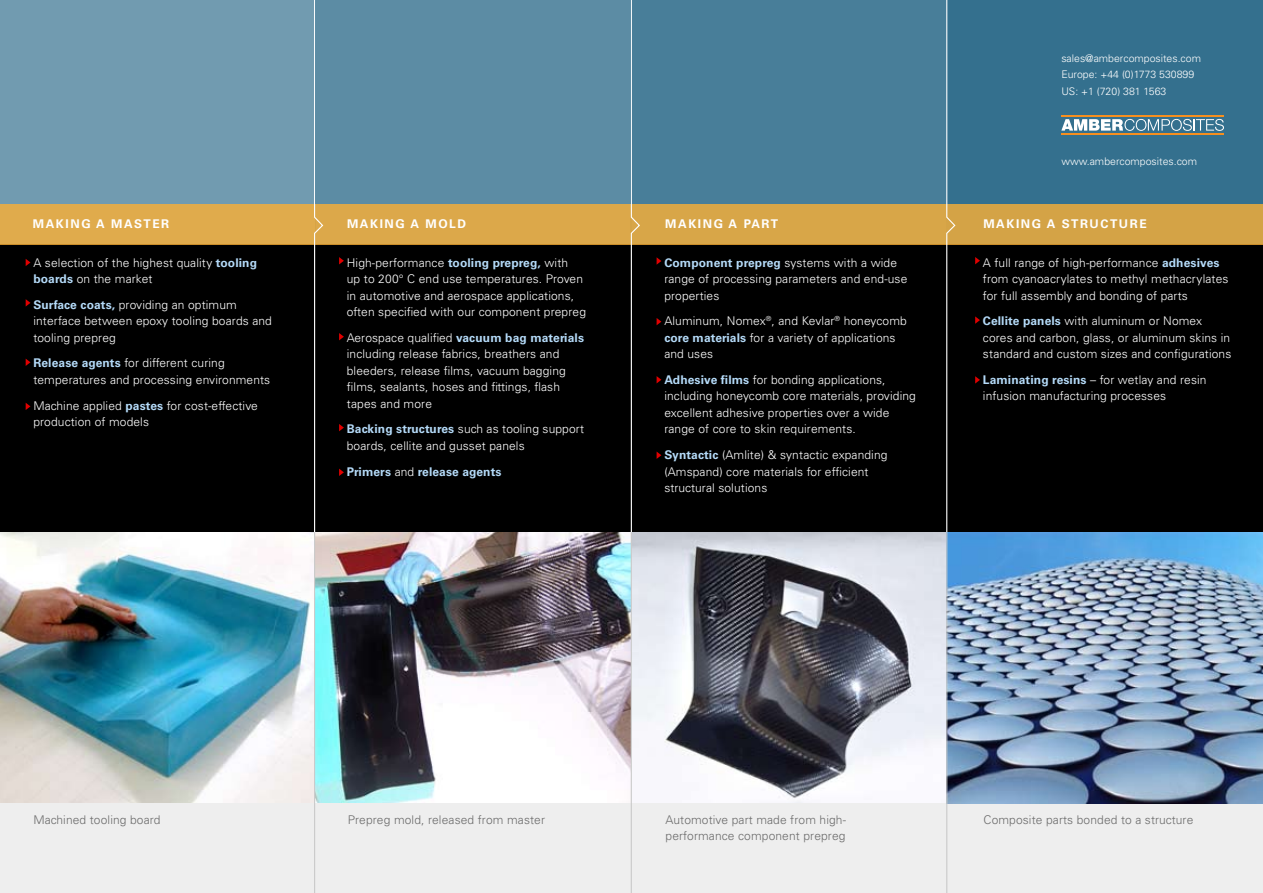
<style>
.page{position:relative;width:1263px;height:893px;background:#fff}
.page>*{position:absolute;margin:0;border:0;box-sizing:border-box;transform-origin:0 0}
.t1{font:300 12px/16.5px "Univers LT Std";letter-spacing:.01em;color:#fff}
.t2{font:300 12px/15.8px "Univers LT Std";letter-spacing:.01em;color:#6b6b6b}
.t3{font:700 12px "Univers LT Std";letter-spacing:.13em;color:#fff}
.t4{font:700 12px "Univers LT Std";letter-spacing:.01em;color:#b4daf8}
.t5{font:300 10.5px/16.8px "Univers LT Std";color:#fff}
.s1{font-weight:700;color:#b4daf8}
.s2{font-weight:300;color:#fff}
</style>
<div class="page">
<div style="left:0;top:0;width:315px;height:893px;background:#719bb0"></div>
<div style="left:315px;top:0;width:317px;height:893px;background:#5c8ca4"></div>
<div style="left:630px;top:0;width:316px;height:893px;background:#487e99"></div>
<div style="left:946px;top:0;width:317px;height:893px;background:#34708e"></div>
<div style="left:0;top:244px;width:1263px;height:289px;background:#000"></div>
<div style="left:0;top:800px;width:1263px;height:93px;background:#eee"></div>
<div style="left:0;top:204px;width:1263px;height:40px;background:#dca84a"></div>
<svg style="left:26px;top:259px;width:4px;height:7px"></svg>
<svg style="left:339px;top:257px;width:5px;height:7px"></svg>
<svg style="left:657px;top:257px;width:4px;height:8px"></svg>
<svg style="left:975px;top:257px;width:5px;height:7px"></svg>
<svg style="left:657px;top:376px;width:4px;height:7px"></svg>
<svg style="left:657px;top:318px;width:4px;height:7px"></svg>
<svg style="left:975px;top:316px;width:5px;height:8px"></svg>
<svg style="left:975px;top:376px;width:5px;height:8px"></svg>
<svg style="left:657px;top:452px;width:4px;height:7px"></svg>
<svg style="left:339px;top:333px;width:5px;height:7px"></svg>
<svg style="left:339px;top:424px;width:5px;height:7px"></svg>
<svg style="left:339px;top:469px;width:5px;height:7px"></svg>
<svg style="left:26px;top:299px;width:4px;height:8px"></svg>
<svg style="left:26px;top:359px;width:4px;height:7px"></svg>
<svg style="left:26px;top:403px;width:4px;height:7px"></svg>
<svg style="left:1061px;top:119px;width:163px;height:12px"></svg>
<hr style="left:1061px;top:134px;width:163px;height:1px;background:#f78f1e">
<hr style="left:1061px;top:115px;width:163px;height:1px;background:#f78f1e">
<img style="left:0;top:532px;width:1263px;height:271px">
<svg style="left:313px;top:0;width:11px;height:533px"></svg>
<svg style="left:630px;top:0;width:11px;height:533px"></svg>
<svg style="left:946px;top:0;width:10px;height:533px"></svg>
<hr style="left:314px;top:532px;width:1px;height:361px;background:#cacaca">
<hr style="left:631px;top:532px;width:1px;height:361px;background:#cacaca">
<hr style="left:946px;top:532px;width:1px;height:361px;background:#cacaca">
<p class="t5" style="left:1061px;top:49px;width:141px">sales@ambercomposites.com<br>Europe: +44 (0)1773 530899<br>US: +1 (720) 381 1563</p>
<p class="t3" style="left:33px;top:216px;width:138px">MAKING A MASTER</p>
<p class="t1" style="left:33px;top:254px;width:225px">A selection of the highest quality <span class="s1">tooling boards</span> on the market</p>
<p class="t1" style="left:33px;top:296px;width:240px"><span class="s1">Surface coats,</span> providing an optimum interface between epoxy tooling boards and tooling prepreg</p>
<p class="t1" style="left:33px;top:355px;width:238px"><span class="s1">Release agents</span> for different curing temperatures and processing environments</p>
<p class="t1" style="left:33px;top:397px;width:226px">Machine applied <span class="s1">pastes</span> for cost-effective production of models</p>
<p class="t3" style="left:347px;top:216px;width:121px">MAKING A MOLD</p>
<p class="t1" style="left:347px;top:254px;width:241px">High-performance <span class="s1">tooling prepreg,</span> with<br>up to 200° C end use temperatures. Proven in automotive and aerospace applications, often specified with our component prepreg</p>
<p class="t1" style="left:347px;top:329px;width:239px">Aerospace qualified <span class="s1">vacuum bag materials </span>including release fabrics, breathers and bleeders, release films, vacuum bagging films, sealants, hoses and fittings, flash tapes and more</p>
<p class="t1" style="left:347px;top:421px;width:239px"><span class="s1">Backing structures</span> such as tooling support boards, cellite and gusset panels</p>
<p class="t4" style="left:347px;top:464px;width:156px">Primers <span class="s2">and</span> release agents</p>
<p class="t3" style="left:665px;top:216px;width:114px">MAKING A PART</p>
<p class="t1" style="left:664px;top:254px;width:245px"><span class="s1">Component prepreg</span> systems with a wide range of processing parameters and end-use properties</p>
<p class="t1" style="left:664px;top:313px;width:244px">Aluminum, Nomex<sup>®</sup>, and Kevlar<sup>®</sup> honeycomb <span class="s1">core materials</span> for a variety of applications and uses</p>
<p class="t1" style="left:664px;top:371px;width:253px"><span class="s1">Adhesive films</span> for bonding applications, including honeycomb core materials, providing excellent adhesive properties over a wide range of core to skin requirements.</p>
<p class="t1" style="left:664px;top:447px;width:225px"><span class="s1">Syntactic</span> (Amlite) &amp; syntactic expanding (Amspand) core materials for efficient structural solutions</p>
<p class="t5" style="left:1061px;top:153px;width:137px">www.ambercomposites.com</p>
<p class="t3" style="left:983px;top:216px;width:165px">MAKING A STRUCTURE</p>
<p class="t1" style="left:983px;top:254px;width:247px">A full range of high-performance <span class="s1">adhesives </span>from cyanoacrylates to methyl methacrylates for full assembly and bonding of parts</p>
<p class="t1" style="left:983px;top:313px;width:250px"><span class="s1">Cellite panels</span> with aluminum or Nomex cores and carbon, glass, or aluminum skins in standard and custom sizes and configurations</p>
<p class="t1" style="left:983px;top:371px;width:225px"><span class="s1">Laminating resins</span> – for wetlay and resin infusion manufacturing processes</p>
<p class="t2" style="left:33px;top:812px;width:129px">Machined tooling board</p>
<p class="t2" style="left:348px;top:812px;width:199px">Prepreg mold, released from master</p>
<p class="t2" style="left:666px;top:812px;width:182px">Automotive part made from high&shy;performance component prepreg</p>
<p class="t2" style="left:983px;top:812px;width:211px">Composite parts bonded to a structure</p>
</div>
